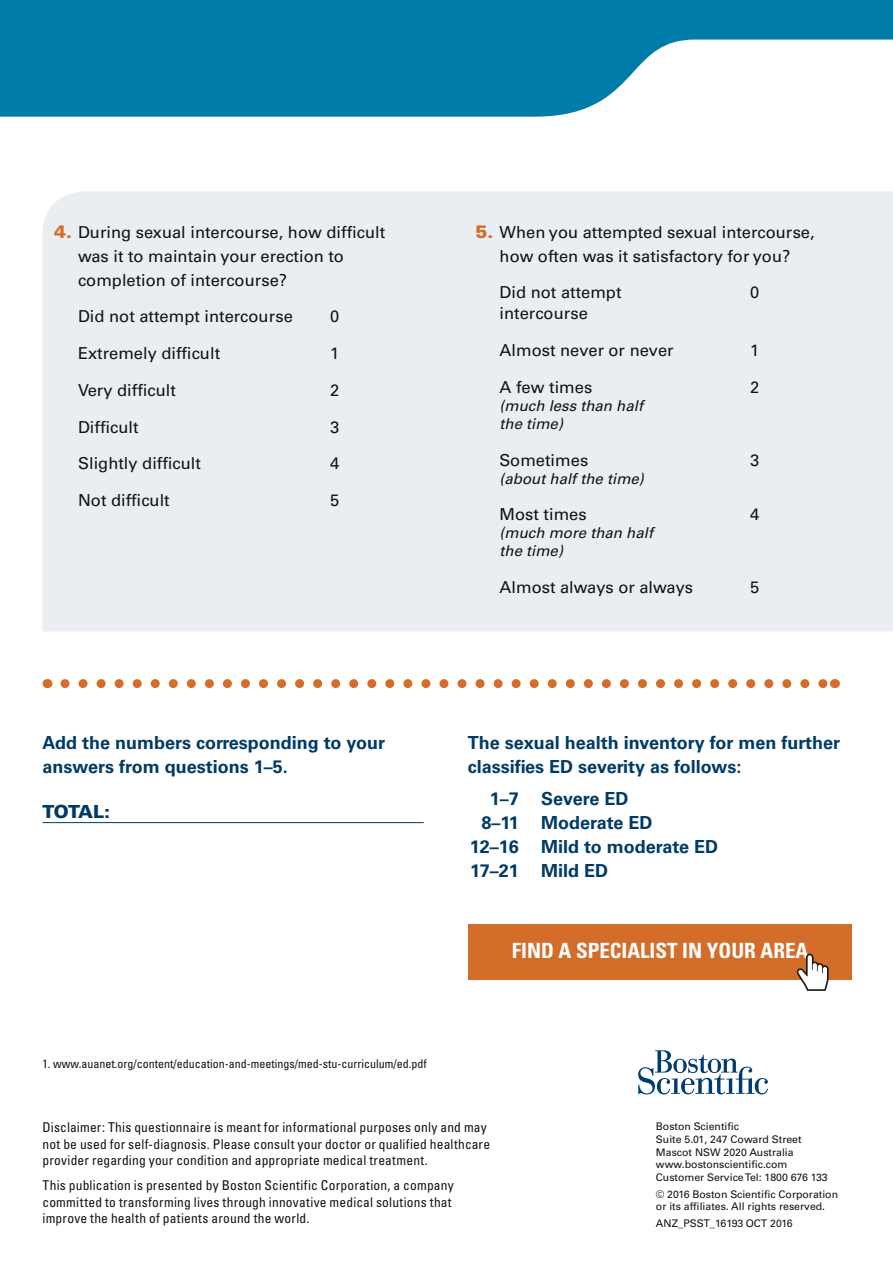
<style>
.page{position:relative;width:893px;height:1263px;background:#fff}
.page>*{position:absolute;margin:0;border:0;box-sizing:border-box;transform-origin:0 0}
.t1{font:700 condensed 21px "Univers LT Pro";color:#fff}
.t2{font:700 18px/24px "Univers LT Std";color:#003a67}
.t3{font:900 18px "Univers LT Pro 75";letter-spacing:-.04em;color:#003a67}
.t4{font:16.5px/24px "Univers LT Pro 55 Roman";color:#121212}
.t5{font:italic 15px/18px "Univers LT Pro 55";color:#121212}
.t6{font:condensed 13.5px/16.5px "Univers LT Pro";letter-spacing:.015em;color:#121212}
.t7{font:condensed 12px "Univers LT Pro";color:#121212}
.t8{font:10.5px/12.6px "Univers LT Pro 55 Roman";color:#121212}
.s1{font-family:"Univers LT Pro 75";font-weight:900;font-size:18px;color:#d56d2a}
</style>
<div class="page">
<svg style="left:0;top:0;width:893px;height:117px;fill:#007ca8"></svg>
<div style="left:43px;top:191px;width:850px;height:440px;background:#eaeef2"></div>
<svg style="left:65px;top:679px;width:760px;height:9px"></svg>
<svg style="left:638px;top:1050px;width:130px;height:44px"></svg>
<div style="left:468px;top:924px;width:383px;height:55px;background:#d56d2a"></div>
<svg style="left:797px;top:954px;width:32px;height:37px"></svg>
<hr style="left:43px;top:822px;width:381px;height:1px;background:#003a67">
<p class="t4" style="left:78px;top:220px;width:309px;text-indent:-24px"><span class="s1">4.</span> During sexual intercourse, how difficult was it to maintain your erection to completion of intercourse?</p>
<p class="t4" style="left:78px;top:305px;width:216px">Did not attempt intercourse</p>
<p class="t4" style="left:330px;top:305px;width:11px">0</p>
<p class="t4" style="left:78px;top:341px;width:144px">Extremely difficult</p>
<p class="t4" style="left:330px;top:341px;width:11px">1</p>
<p class="t4" style="left:78px;top:378px;width:99px">Very difficult</p>
<p class="t4" style="left:330px;top:378px;width:11px">2</p>
<p class="t4" style="left:78px;top:415px;width:62px">Difficult</p>
<p class="t4" style="left:330px;top:415px;width:11px">3</p>
<p class="t4" style="left:78px;top:452px;width:124px">Slightly difficult</p>
<p class="t4" style="left:330px;top:452px;width:11px">4</p>
<p class="t4" style="left:78px;top:488px;width:93px">Not difficult</p>
<p class="t4" style="left:330px;top:488px;width:11px">5</p>
<p class="t4" style="left:476px;top:220px;width:341px;text-align:center"><span class="s1">5.</span> When you attempted sexual intercourse, how often was it satisfactory for you?</p>
<p class="t4" style="left:500px;top:281px;width:123px">Did not attempt</p>
<p class="t4" style="left:750px;top:281px;width:11px">0</p>
<p class="t4" style="left:500px;top:302px;width:90px">intercourse</p>
<p class="t4" style="left:500px;top:338px;width:176px">Almost never or never</p>
<p class="t4" style="left:750px;top:338px;width:11px">1</p>
<p class="t4" style="left:500px;top:375px;width:94px">A few times</p>
<p class="t4" style="left:750px;top:375px;width:11px">2</p>
<p class="t5" style="left:500px;top:397px;width:145px">(much less than half the time)</p>
<p class="t4" style="left:500px;top:448px;width:90px">Sometimes</p>
<p class="t4" style="left:750px;top:448px;width:11px">3</p>
<p class="t5" style="left:500px;top:469px;width:146px">(about half the time)</p>
<p class="t4" style="left:500px;top:503px;width:89px">Most times</p>
<p class="t4" style="left:750px;top:503px;width:11px">4</p>
<p class="t5" style="left:500px;top:524px;width:155px">(much more than half the time)</p>
<p class="t4" style="left:500px;top:575px;width:195px">Almost always or always</p>
<p class="t4" style="left:750px;top:575px;width:11px">5</p>
<h2 class="t2" style="left:43px;top:730px;width:344px">Add the numbers corresponding to your answers from questions 1–5.</h2>
<h2 class="t3" style="left:43px;top:800px;width:69px">TOTAL:</h2>
<p class="t7" style="left:43px;top:1056px;width:386px">1. www.auanet.org/content/education-and-meetings/med-stu-curriculum/ed.pdf</p>
<h2 class="t2" style="left:468px;top:730px;width:374px">The sexual health inventory for men further classifies ED severity as follows:</h2>
<h2 class="t2" style="left:490px;top:787px;width:31px">1–7</h2>
<h2 class="t2" style="left:541px;top:787px;width:89px">Severe ED</h2>
<h2 class="t2" style="left:481px;top:811px;width:39px">8–11</h2>
<h2 class="t2" style="left:541px;top:811px;width:113px">Moderate ED</h2>
<h2 class="t2" style="left:470px;top:835px;width:51px">12–16</h2>
<h2 class="t2" style="left:541px;top:835px;width:178px">Mild to moderate ED</h2>
<h2 class="t2" style="left:470px;top:859px;width:50px">17–21</h2>
<h2 class="t2" style="left:541px;top:859px;width:68px">Mild ED</h2>
<h1 class="t1" style="left:512px;top:937px;width:298px">FIND A SPECIALIST IN YOUR AREA</h1>
<p class="t6" style="left:43px;top:1119px;width:449px">Disclaimer: This questionnaire is meant for informational purposes only and may not be used for self-diagnosis. Please consult your doctor or qualified healthcare provider regarding your condition and appropriate medical treatment.</p>
<p class="t6" style="left:43px;top:1177px;width:413px">This publication is presented by Boston Scientific Corporation, a company committed to transforming lives through innovative medical solutions that improve the health of patients around the world.</p>
<p class="t8" style="left:656px;top:1120px;width:173px">Boston Scientific<br>Suite 5.01, 247 Coward Street<br>Mascot NSW 2020 Australia www.bostonscientific.com<br>Customer Service Tel: 1800 676 133</p>
<p class="t8" style="left:656px;top:1187px;width:184px">© 2016 Boston Scientific Corporation or its affiliates. All rights reserved.</p>
<p class="t8" style="left:656px;top:1217px;width:138px">ANZ_PSST_16193 OCT 2016</p>
</div>
